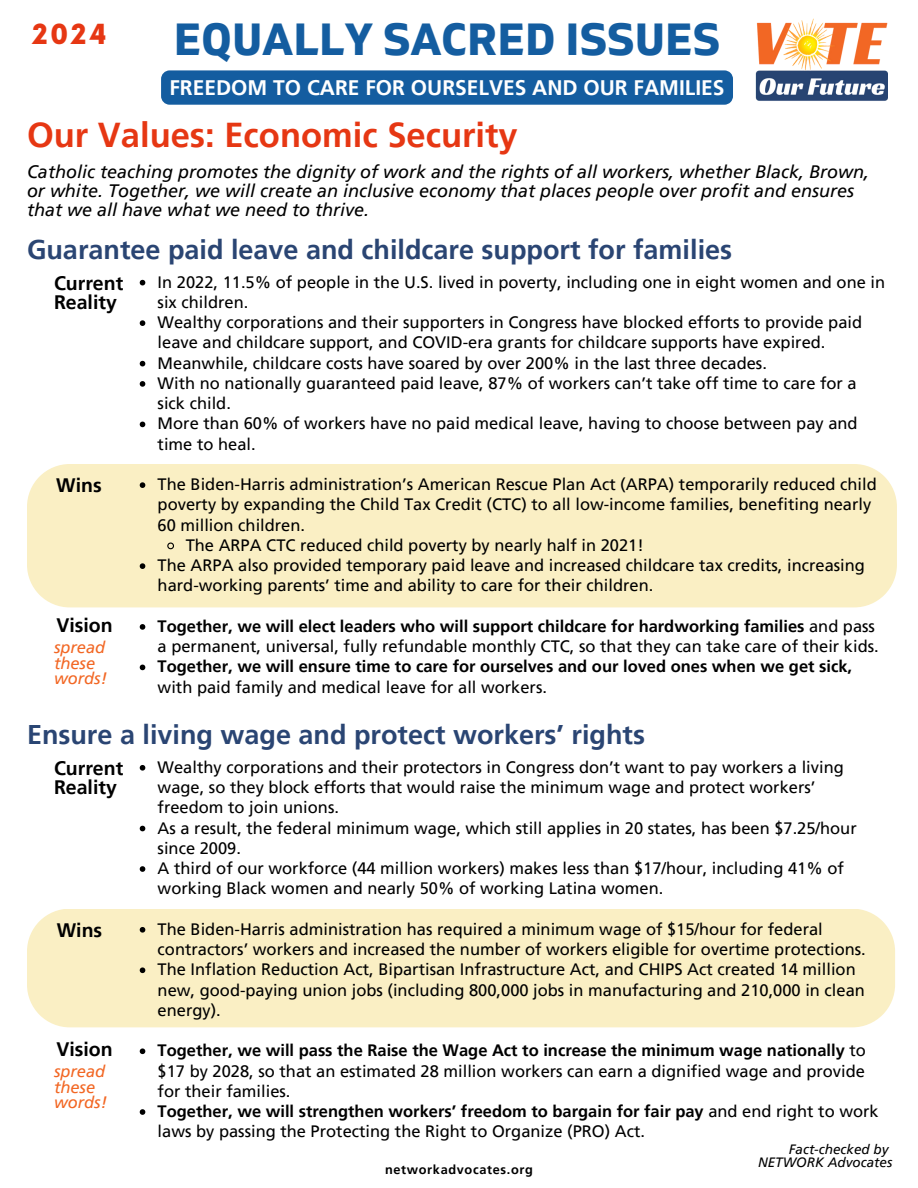
<style>
.page{position:relative;width:918px;height:1188px;background:#fff}
.page>*{position:absolute;margin:0;border:0;box-sizing:border-box;transform-origin:0 0}
.t1{font:700 45px "Gilam";letter-spacing:.005em;color:#145da0}
.t2{font:700 34.5px "Frutiger LT Pro";color:#e63713}
.t3{font:700 27px "Frutiger LT Pro";color:#2a4573}
.t4{font:900 27px "Now";color:#e63713}
.t5{font:700 21px "Frutiger LT Pro";color:#fff}
.t6{font:700 19.5px/19.2px "Frutiger LT Pro";color:#000}
.t7{font:italic 18px/19.2px "Frutiger LT Pro";color:#000}
.t8{font:16.5px/20.2px "Frutiger LT Pro";color:#000}
.t9{font:700 16.5px/20.2px "Frutiger LT Pro";color:#000}
.t10{font:italic 16.5px/15.8px "Frutiger LT Pro";color:#f26724}
.t11{font:italic 13.5px "Frutiger LT Pro";color:#000}
.t12{font:700 12.75px "Frutiger LT Pro";letter-spacing:.05em;color:#000}
.s1{font-weight:700}
.s2{font-weight:400}
</style>
<div class="page">
<div style="left:161px;top:70px;width:572px;height:35px;background:#145da0"></div>
<div style="left:27px;top:464px;width:870px;height:143px;background:#faefc4"></div>
<svg style="left:140px;top:280px;width:5px;height:5px"></svg>
<svg style="left:140px;top:320px;width:5px;height:6px"></svg>
<svg style="left:140px;top:361px;width:5px;height:5px"></svg>
<svg style="left:140px;top:381px;width:5px;height:6px"></svg>
<svg style="left:140px;top:422px;width:5px;height:5px"></svg>
<svg style="left:140px;top:482px;width:5px;height:6px"></svg>
<svg style="left:166px;top:542px;width:9px;height:8px"></svg>
<svg style="left:140px;top:563px;width:5px;height:6px"></svg>
<svg style="left:140px;top:624px;width:5px;height:6px"></svg>
<svg style="left:140px;top:665px;width:5px;height:5px"></svg>
<div style="left:27px;top:909px;width:868px;height:118px;background:#faefc4"></div>
<svg style="left:140px;top:765px;width:5px;height:6px"></svg>
<svg style="left:140px;top:826px;width:5px;height:5px"></svg>
<svg style="left:140px;top:866px;width:5px;height:6px"></svg>
<svg style="left:140px;top:927px;width:5px;height:6px"></svg>
<svg style="left:140px;top:967px;width:5px;height:6px"></svg>
<svg style="left:140px;top:1048px;width:5px;height:6px"></svg>
<svg style="left:140px;top:1109px;width:5px;height:6px"></svg>
<img style="left:755px;top:18px;width:133px;height:83px">
<p class="t4" style="left:32px;top:20px;width:76px">2024</p>
<p class="t1" style="left:174px;top:13px;width:548px">EQUALLY SACRED ISSUES</p>
<p class="t5" style="left:169px;top:75px;width:557px">FREEDOM TO CARE FOR OURSELVES AND OUR FAMILIES</p>
<h3 class="t2" style="left:27px;top:114px;width:492px">Our Values: Economic Security</h3>
<h5 class="t7" style="left:27px;top:162px;width:844px">Catholic teaching promotes the dignity of work and the rights of all workers, whether Black, Brown, or white. Together, we will create an inclusive economy that places people over profit and ensures that we all have what we need to thrive.</h5>
<h2 class="t3" style="left:27px;top:233px;width:707px">Guarantee paid leave and childcare support for families</h2>
<p class="t6" style="left:54px;top:274px;width:71px">Current<br>Reality</p>
<h6 class="t8" style="left:158px;top:272px;width:729px">In 2022, 11.5% of people in the U.S. lived in poverty, including one in eight women and one in six children.</h6>
<p class="t8" style="left:158px;top:312px;width:706px">Wealthy corporations and their supporters in Congress have blocked efforts to provide paid leave and childcare support, and COVID-era grants for childcare supports have expired.</p>
<p class="t8" style="left:158px;top:353px;width:611px">Meanwhile, childcare costs have soared by over 200% in the last three decades.</p>
<p class="t8" style="left:158px;top:373px;width:701px">With no nationally guaranteed paid leave, 87% of workers can’t take off time to care for a sick child.</p>
<p class="t8" style="left:158px;top:413px;width:702px">More than 60% of workers have no paid medical leave, having to choose between pay and time to heal.</p>
<p class="t8" style="left:158px;top:474px;width:721px">The Biden-Harris administration’s American Rescue Plan Act (ARPA) temporarily reduced child poverty by expanding the Child Tax Credit (CTC) to all low-income families, benefiting nearly<br>60 million children.</p>
<p class="t8" style="left:186px;top:535px;width:460px">The ARPA CTC reduced child poverty by nearly half in 2021!</p>
<p class="t8" style="left:158px;top:555px;width:709px">The ARPA also provided temporary paid leave and increased childcare tax credits, increasing hard-working parents’ time and ability to care for their children.</p>
<p class="t8" style="left:158px;top:616px;width:723px"><span class="s1">Together, we will elect leaders who will support childcare for hardworking families</span> and pass a permanent, universal, fully refundable monthly CTC, so that they can take care of their kids.</p>
<p class="t9" style="left:158px;top:656px;width:696px">Together, we will ensure time to care for ourselves and our loved ones when we get sick, <span class="s2">with paid family and medical leave for all workers.</span></p>
<h4 class="t6" style="left:56px;top:475px;width:47px">Wins</h4>
<p class="t6" style="left:56px;top:615px;width:58px">Vision</p>
<h6 class="t10" style="left:54px;top:639px;width:53px">spread</h6>
<p class="t10" style="left:54px;top:655px;width:55px">these words!</p>
<p class="t3" style="left:27px;top:718px;width:620px">Ensure a living wage and protect workers’ rights</p>
<p class="t6" style="left:54px;top:758px;width:71px">Current<br>Reality</p>
<p class="t8" style="left:158px;top:757px;width:688px">Wealthy corporations and their protectors in Congress don’t want to pay workers a living wage, so they block efforts that would raise the minimum wage and protect workers’ freedom to join unions.</p>
<h6 class="t8" style="left:158px;top:818px;width:701px">As a result, the federal minimum wage, which still applies in 20 states, has been $7.25/hour since 2009.</h6>
<h6 class="t8" style="left:158px;top:858px;width:688px">A third of our workforce (44 million workers) makes less than $17/hour, including 41% of working Black women and nearly 50% of working Latina women.</h6>
<p class="t8" style="left:158px;top:919px;width:710px">The Biden-Harris administration has required a minimum wage of $15/hour for federal contractors’ workers and increased the number of workers eligible for overtime protections.</p>
<p class="t8" style="left:158px;top:959px;width:709px">The Inflation Reduction Act, Bipartisan Infrastructure Act, and CHIPS Act created 14 million new, good-paying union jobs (including 800,000 jobs in manufacturing and 210,000 in clean energy).</p>
<h4 class="t8" style="left:158px;top:1040px;width:710px;text-align:justify"><span class="s1">Together, we will pass the Raise the Wage Act to increase the minimum wage nationally</span> to $17 by 2028, so that an estimated 28 million workers can earn a dignified wage and provide for their families.</h4>
<h6 class="t8" style="left:158px;top:1101px;width:723px"><span class="s1">Together, we will strengthen workers’ freedom to bargain for fair pay</span> and end right to work laws by passing the Protecting the Right to Organize (PRO) Act.</h6>
<p class="t6" style="left:57px;top:920px;width:47px">Wins</p>
<h6 class="t6" style="left:56px;top:1039px;width:58px">Vision</h6>
<p class="t10" style="left:54px;top:1063px;width:53px">spread</p>
<p class="t10" style="left:54px;top:1079px;width:55px">these words!</p>
<h1 class="t12" style="left:385px;top:1161px;width:149px">networkadvocates.org</h1>
<p class="t11" style="left:789px;top:1141px;width:101px">Fact-checked by</p>
<p class="t11" style="left:758px;top:1154px;width:136px">NETWORK Advocates</p>
</div>
